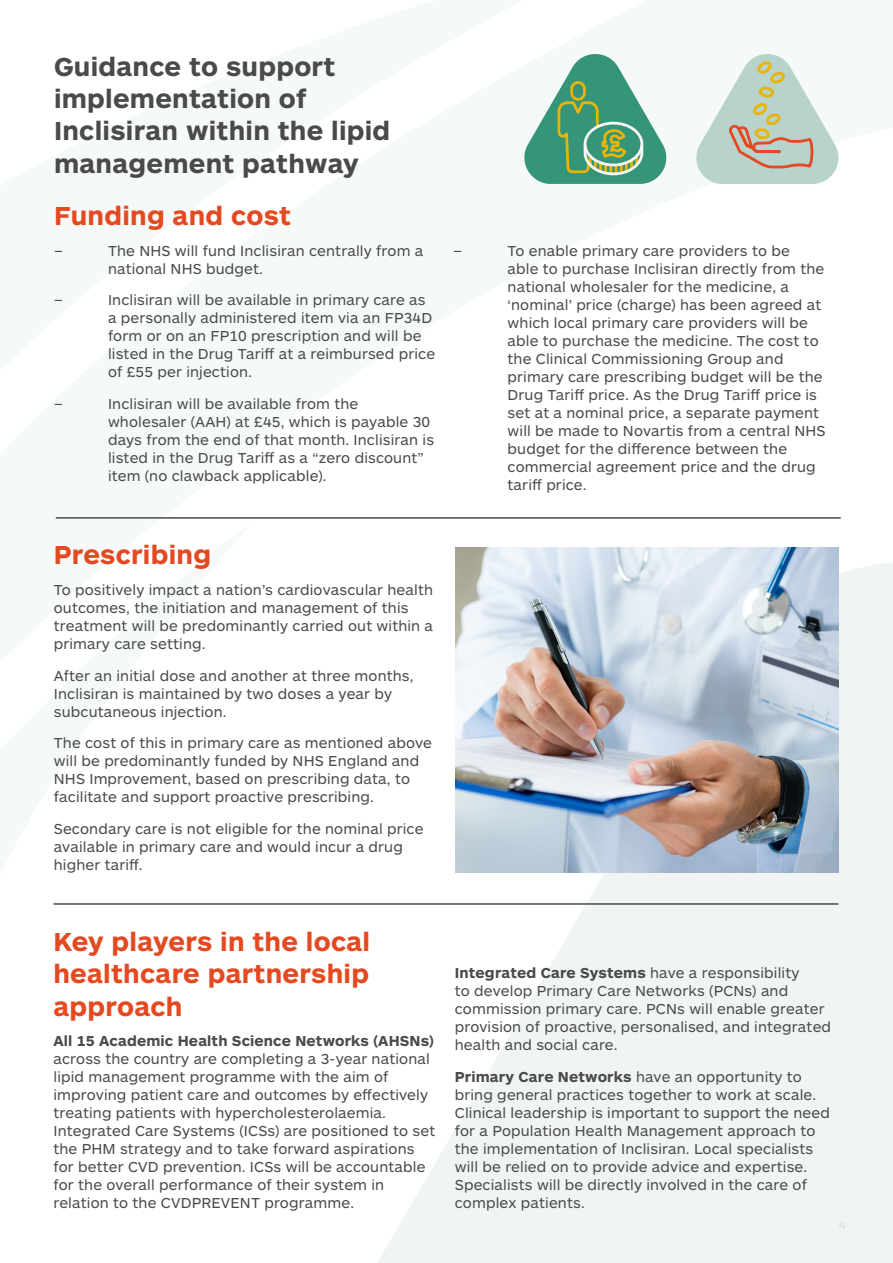
<style>
.page{position:relative;width:893px;height:1263px;background:#fff}
.page>*{position:absolute;margin:0;border:0;box-sizing:border-box;transform-origin:0 0}
._13pt___Paragraph_he{font:700 27px/32.4px "ARS Maquette Pro";letter-spacing:.01em;color:#4b4a4a}
._13pt___Paragraph_he-2{font:700 27px/32.4px "ARS Maquette Pro";letter-spacing:.01em;color:#e44920;text-align:justify}
._10pt___Paragraph{font:15px/18px "ARS Maquette Pro";letter-spacing:.01em;color:#4b4a4a}
.t1{font:12px "ARS Maquette Pro";color:#c4c3c3}
.s1{font-weight:700}
</style>
<div class="page">
<svg style="left:378px;top:551px;width:515px;height:712px;fill:#f0f5f4"></svg>
<hr style="left:56px;top:517px;width:785px;height:2px;background:#4b4a4a">
<svg style="left:696px;top:54px;width:142px;height:130px"></svg>
<img style="left:456px;top:547px;width:383px;height:325px">
<svg style="left:524px;top:54px;width:142px;height:130px"></svg>
<hr style="left:53px;top:903px;width:785px;height:2px;background:#4b4a4a">
<p class="_13pt___Paragraph_he" style="left:54px;top:49px;width:338px">Guidance to support implementation of<br>Inclisiran within the lipid management pathway</p>
<p class="_13pt___Paragraph_he-2" style="left:54px;top:198px;width:239px">Funding and cost</p>
<p class="_10pt___Paragraph" style="left:54px;top:241px;width:10px">–</p>
<p class="_10pt___Paragraph" style="left:108px;top:241px;width:317px">The NHS will fund Inclisiran centrally from a national NHS budget.</p>
<p class="_10pt___Paragraph" style="left:54px;top:290px;width:10px">–</p>
<p class="_10pt___Paragraph" style="left:108px;top:290px;width:329px">Inclisiran will be available in primary care as a personally administered item via an FP34D form or on an FP10 prescription and will be listed in the Drug Tariff at a reimbursed price of £55 per injection.</p>
<p class="_10pt___Paragraph" style="left:54px;top:394px;width:10px">–</p>
<p class="_10pt___Paragraph" style="left:108px;top:394px;width:328px">Inclisiran will be available from the wholesaler (AAH) at £45, which is payable 30 days from the end of that month. Inclisiran is listed in the Drug Tariff as a “zero discount” item (no clawback applicable).</p>
<p class="_10pt___Paragraph" style="left:454px;top:241px;width:10px">–</p>
<p class="_10pt___Paragraph" style="left:508px;top:241px;width:320px">To enable primary care providers to be<br>able to purchase Inclisiran directly from the national wholesaler for the medicine, a ‘nominal’ price (charge) has been agreed at which local primary care providers will be able to purchase the medicine. The cost to the Clinical Commissioning Group and primary care prescribing budget will be the Drug Tariff price. As the Drug Tariff price is set at a nominal price, a separate payment will be made to Novartis from a central NHS budget for the difference between the commercial agreement price and the drug tariff price.</p>
<p class="_13pt___Paragraph_he-2" style="left:54px;top:537px;width:159px">Prescribing</p>
<p class="_10pt___Paragraph" style="left:54px;top:580px;width:381px">To positively impact a nation’s cardiovascular health outcomes, the initiation and management of this treatment will be predominantly carried out within a primary care setting.</p>
<p class="_10pt___Paragraph" style="left:54px;top:666px;width:361px">After an initial dose and another at three months,<br>Inclisiran is maintained by two doses a year by subcutaneous injection.</p>
<p class="_10pt___Paragraph" style="left:54px;top:733px;width:380px">The cost of this in primary care as mentioned above will be predominantly funded by NHS England and NHS Improvement, based on prescribing data, to facilitate and support proactive prescribing.</p>
<p class="_10pt___Paragraph" style="left:54px;top:819px;width:371px">Secondary care is not eligible for the nominal price available in primary care and would incur a drug higher tariff.</p>
<p class="_13pt___Paragraph_he-2" style="left:53px;top:924px;width:318px">Key players in the local healthcare partnership approach</p>
<p class="_10pt___Paragraph" style="left:53px;top:1031px;width:383px"><span class="s1">All 15 Academic Health Science Networks (AHSNs) </span>across the country are completing a 3-year national lipid management programme with the aim of improving patient care and outcomes by effectively treating patients with hypercholesterolaemia.<br>Integrated Care Systems (ICSs) are positioned to set the PHM strategy and to take forward aspirations for better CVD prevention. ICSs will be accountable for the overall performance of their system in relation to the CVDPREVENT programme.</p>
<p class="_10pt___Paragraph" style="left:455px;top:963px;width:378px"><span class="s1">Integrated Care Systems</span> have a responsibility<br>to develop Primary Care Networks (PCNs) and commission primary care. PCNs will enable greater provision of proactive, personalised, and integrated health and social care.</p>
<p class="_10pt___Paragraph" style="left:455px;top:1067px;width:377px"><span class="s1">Primary Care Networks</span> have an opportunity to bring general practices together to work at scale.<br>Clinical leadership is important to support the need for a Population Health Management approach to the implementation of Inclisiran. Local specialists will be relied on to provide advice and expertise.<br>Specialists will be directly involved in the care of complex patients.</p>
<p class="t1" style="left:839px;top:1217px;width:8px">4</p>
</div>
